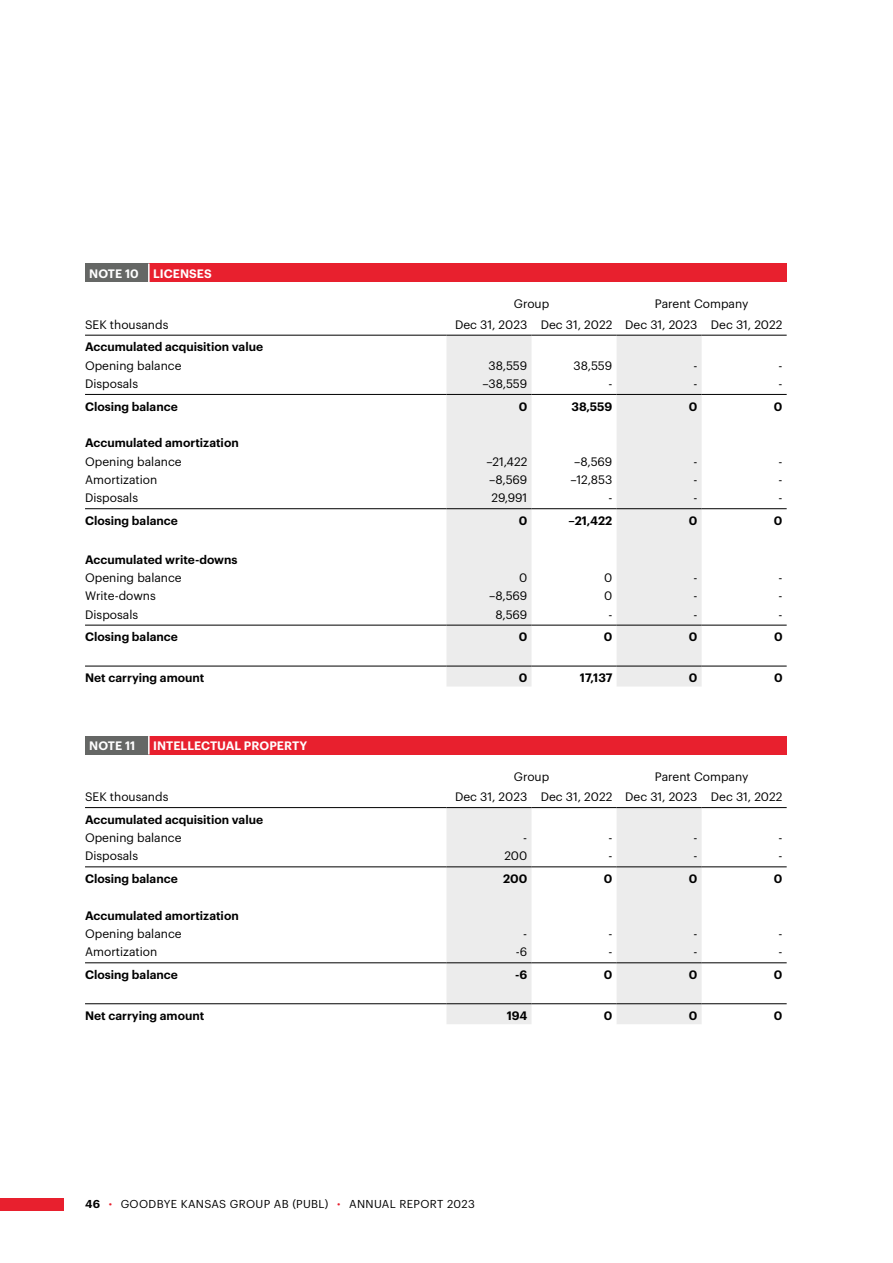
<style>
.page{position:relative;width:893px;height:1263px;background:#fff}
.page>*{position:absolute;margin:0;border:0;box-sizing:border-box;transform-origin:0 0}
.t1{font:12px "Graphik";color:#000}
.t2{font:600 12px "Graphik";color:#000}
.t3{font:600 12px "Graphik";letter-spacing:.005em;color:#fff}
.t4{font:11.25px "Graphik";letter-spacing:.03em;color:#000}
.s1{font-weight:600}
.s2{font-weight:700;color:#e8202e}
</style>
<div class="page">
<div style="left:0;top:1198px;width:64px;height:13px;background:#e8202e"></div>
<div style="left:85px;top:264px;width:64px;height:18px;background:#656765"></div>
<div style="left:149px;top:264px;width:638px;height:18px;background:#e8202e"></div>
<svg style="left:148px;top:264px;width:2px;height:18px"></svg>
<svg style="left:446px;top:336px;width:256px;height:350px;fill:#ececec"></svg>
<hr style="left:85px;top:335px;width:361px;height:1px;background:#000">
<hr style="left:446px;top:335px;width:85px;height:1px;background:#000">
<hr style="left:531px;top:335px;width:86px;height:1px;background:#000">
<hr style="left:617px;top:335px;width:85px;height:1px;background:#000">
<hr style="left:702px;top:335px;width:85px;height:1px;background:#000">
<hr style="left:85px;top:394px;width:361px;height:1px;background:#000">
<hr style="left:446px;top:394px;width:85px;height:1px;background:#000">
<hr style="left:531px;top:394px;width:86px;height:1px;background:#000">
<hr style="left:617px;top:394px;width:85px;height:1px;background:#000">
<hr style="left:702px;top:394px;width:85px;height:1px;background:#000">
<hr style="left:85px;top:508px;width:361px;height:1px;background:#000">
<hr style="left:85px;top:625px;width:361px;height:1px;background:#000">
<hr style="left:85px;top:666px;width:361px;height:1px;background:#000">
<hr style="left:446px;top:508px;width:85px;height:1px;background:#000">
<hr style="left:531px;top:508px;width:86px;height:1px;background:#000">
<hr style="left:617px;top:508px;width:85px;height:1px;background:#000">
<hr style="left:702px;top:508px;width:85px;height:1px;background:#000">
<hr style="left:446px;top:625px;width:85px;height:1px;background:#000">
<hr style="left:531px;top:625px;width:86px;height:1px;background:#000">
<hr style="left:617px;top:625px;width:85px;height:1px;background:#000">
<hr style="left:702px;top:625px;width:85px;height:1px;background:#000">
<hr style="left:446px;top:666px;width:85px;height:1px;background:#000">
<hr style="left:531px;top:666px;width:86px;height:1px;background:#000">
<hr style="left:617px;top:666px;width:85px;height:1px;background:#000">
<hr style="left:702px;top:666px;width:85px;height:1px;background:#000">
<div style="left:85px;top:736px;width:64px;height:18px;background:#656765"></div>
<div style="left:149px;top:736px;width:638px;height:18px;background:#e8202e"></div>
<svg style="left:148px;top:736px;width:2px;height:18px"></svg>
<svg style="left:446px;top:808px;width:256px;height:216px;fill:#ececec"></svg>
<hr style="left:85px;top:807px;width:361px;height:1px;background:#000">
<hr style="left:446px;top:807px;width:85px;height:1px;background:#000">
<hr style="left:531px;top:807px;width:86px;height:1px;background:#000">
<hr style="left:617px;top:807px;width:85px;height:1px;background:#000">
<hr style="left:702px;top:807px;width:85px;height:1px;background:#000">
<hr style="left:85px;top:866px;width:361px;height:1px;background:#000">
<hr style="left:446px;top:866px;width:85px;height:1px;background:#000">
<hr style="left:531px;top:866px;width:86px;height:1px;background:#000">
<hr style="left:617px;top:866px;width:85px;height:1px;background:#000">
<hr style="left:702px;top:866px;width:85px;height:1px;background:#000">
<hr style="left:85px;top:962px;width:361px;height:1px;background:#000">
<hr style="left:85px;top:1003px;width:361px;height:1px;background:#000">
<hr style="left:446px;top:962px;width:85px;height:1px;background:#000">
<hr style="left:531px;top:962px;width:86px;height:1px;background:#000">
<hr style="left:617px;top:962px;width:85px;height:1px;background:#000">
<hr style="left:702px;top:962px;width:85px;height:1px;background:#000">
<hr style="left:446px;top:1003px;width:85px;height:1px;background:#000">
<hr style="left:531px;top:1003px;width:86px;height:1px;background:#000">
<hr style="left:617px;top:1003px;width:85px;height:1px;background:#000">
<hr style="left:702px;top:1003px;width:85px;height:1px;background:#000">
<p class="t3" style="left:89px;top:264px;width:124px">NOTE 10 LICENSES</p>
<p class="t1" style="left:514px;top:295px;width:37px">Group</p>
<p class="t1" style="left:655px;top:295px;width:95px">Parent Company</p>
<p class="t1" style="left:85px;top:315px;width:85px">SEK thousands</p>
<p class="t1" style="left:455px;top:315px;width:329px">Dec 31, 2023 Dec 31, 2022 Dec 31, 2023 Dec 31, 2022</p>
<p class="t2" style="left:85px;top:338px;width:180px">Accumulated acquisition value</p>
<p class="t1" style="left:85px;top:356px;width:98px">Opening balance</p>
<p class="t1" style="left:489px;top:356px;width:40px">38,559</p>
<p class="t1" style="left:574px;top:356px;width:40px">38,559</p>
<p class="t1" style="left:693px;top:356px;width:6px">-</p>
<p class="t1" style="left:778px;top:356px;width:6px">-</p>
<p class="t1" style="left:85px;top:375px;width:55px">Disposals</p>
<p class="t1" style="left:482px;top:375px;width:46px">–38,559</p>
<p class="t1" style="left:608px;top:375px;width:6px">-</p>
<p class="t1" style="left:693px;top:375px;width:6px">-</p>
<p class="t1" style="left:778px;top:375px;width:6px">-</p>
<p class="t2" style="left:85px;top:397px;width:94px">Closing balance</p>
<p class="t2" style="left:519px;top:397px;width:10px">0</p>
<p class="t2" style="left:571px;top:397px;width:42px">38,559</p>
<p class="t2" style="left:689px;top:397px;width:10px">0</p>
<p class="t2" style="left:774px;top:397px;width:10px">0</p>
<p class="t2" style="left:85px;top:434px;width:155px">Accumulated amortization</p>
<p class="t1" style="left:85px;top:452px;width:98px">Opening balance</p>
<p class="t1" style="left:486px;top:452px;width:42px">–21,422</p>
<p class="t1" style="left:574px;top:452px;width:40px">–8,569</p>
<p class="t1" style="left:693px;top:452px;width:6px">-</p>
<p class="t1" style="left:778px;top:452px;width:6px">-</p>
<p class="t1" style="left:85px;top:471px;width:74px">Amortization</p>
<p class="t1" style="left:489px;top:471px;width:40px">–8,569</p>
<p class="t1" style="left:570px;top:471px;width:44px">–12,853</p>
<p class="t1" style="left:693px;top:471px;width:6px">-</p>
<p class="t1" style="left:778px;top:471px;width:6px">-</p>
<p class="t1" style="left:85px;top:489px;width:55px">Disposals</p>
<p class="t1" style="left:491px;top:489px;width:37px">29,991</p>
<p class="t1" style="left:608px;top:489px;width:6px">-</p>
<p class="t1" style="left:693px;top:489px;width:6px">-</p>
<p class="t1" style="left:778px;top:489px;width:6px">-</p>
<p class="t2" style="left:85px;top:511px;width:94px">Closing balance</p>
<p class="t2" style="left:519px;top:511px;width:10px">0</p>
<p class="t2" style="left:569px;top:511px;width:45px">–21,422</p>
<p class="t2" style="left:689px;top:511px;width:10px">0</p>
<p class="t2" style="left:774px;top:511px;width:10px">0</p>
<p class="t2" style="left:85px;top:550px;width:154px">Accumulated write-downs</p>
<p class="t1" style="left:85px;top:569px;width:98px">Opening balance</p>
<p class="t1" style="left:519px;top:569px;width:10px">0</p>
<p class="t1" style="left:604px;top:569px;width:10px">0</p>
<p class="t1" style="left:693px;top:569px;width:6px">-</p>
<p class="t1" style="left:778px;top:569px;width:6px">-</p>
<p class="t1" style="left:85px;top:587px;width:72px">Write-downs</p>
<p class="t1" style="left:489px;top:587px;width:40px">–8,569</p>
<p class="t1" style="left:604px;top:587px;width:10px">0</p>
<p class="t1" style="left:693px;top:587px;width:6px">-</p>
<p class="t1" style="left:778px;top:587px;width:6px">-</p>
<p class="t1" style="left:85px;top:605px;width:55px">Disposals</p>
<p class="t1" style="left:496px;top:605px;width:33px">8,569</p>
<p class="t1" style="left:608px;top:605px;width:6px">-</p>
<p class="t1" style="left:693px;top:605px;width:6px">-</p>
<p class="t1" style="left:778px;top:605px;width:6px">-</p>
<p class="t2" style="left:85px;top:628px;width:94px">Closing balance</p>
<p class="t2" style="left:519px;top:628px;width:10px">0</p>
<p class="t2" style="left:604px;top:628px;width:10px">0</p>
<p class="t2" style="left:689px;top:628px;width:10px">0</p>
<p class="t2" style="left:774px;top:628px;width:10px">0</p>
<p class="t2" style="left:85px;top:669px;width:121px">Net carrying amount</p>
<p class="t2" style="left:519px;top:669px;width:10px">0</p>
<p class="t2" style="left:580px;top:669px;width:34px">17,137</p>
<p class="t2" style="left:689px;top:669px;width:10px">0</p>
<p class="t2" style="left:774px;top:669px;width:10px">0</p>
<p class="t3" style="left:89px;top:737px;width:48px">NOTE 11</p>
<p class="t3" style="left:153px;top:737px;width:156px">INTELLECTUAL PROPERTY</p>
<p class="t1" style="left:514px;top:767px;width:37px">Group</p>
<p class="t1" style="left:655px;top:767px;width:95px">Parent Company</p>
<p class="t1" style="left:85px;top:788px;width:85px">SEK thousands</p>
<p class="t1" style="left:455px;top:788px;width:329px">Dec 31, 2023 Dec 31, 2022 Dec 31, 2023 Dec 31, 2022</p>
<p class="t2" style="left:85px;top:810px;width:180px">Accumulated acquisition value</p>
<p class="t1" style="left:85px;top:829px;width:98px">Opening balance</p>
<p class="t1" style="left:523px;top:829px;width:6px">-</p>
<p class="t1" style="left:608px;top:829px;width:6px">-</p>
<p class="t1" style="left:693px;top:829px;width:6px">-</p>
<p class="t1" style="left:778px;top:829px;width:6px">-</p>
<p class="t1" style="left:85px;top:847px;width:55px">Disposals</p>
<p class="t1" style="left:504px;top:847px;width:24px">200</p>
<p class="t1" style="left:608px;top:847px;width:6px">-</p>
<p class="t1" style="left:693px;top:847px;width:6px">-</p>
<p class="t1" style="left:778px;top:847px;width:6px">-</p>
<p class="t2" style="left:85px;top:869px;width:94px">Closing balance</p>
<p class="t2" style="left:503px;top:869px;width:26px">200</p>
<p class="t2" style="left:604px;top:869px;width:10px">0</p>
<p class="t2" style="left:689px;top:869px;width:10px">0</p>
<p class="t2" style="left:774px;top:869px;width:10px">0</p>
<p class="t2" style="left:85px;top:906px;width:155px">Accumulated amortization</p>
<p class="t1" style="left:85px;top:925px;width:98px">Opening balance</p>
<p class="t1" style="left:523px;top:925px;width:6px">-</p>
<p class="t1" style="left:608px;top:925px;width:6px">-</p>
<p class="t1" style="left:693px;top:925px;width:6px">-</p>
<p class="t1" style="left:778px;top:925px;width:6px">-</p>
<p class="t1" style="left:85px;top:943px;width:74px">Amortization</p>
<p class="t1" style="left:516px;top:943px;width:13px">-6</p>
<p class="t1" style="left:608px;top:943px;width:6px">-</p>
<p class="t1" style="left:693px;top:943px;width:6px">-</p>
<p class="t1" style="left:778px;top:943px;width:6px">-</p>
<p class="t2" style="left:85px;top:965px;width:94px">Closing balance</p>
<p class="t2" style="left:515px;top:965px;width:14px">-6</p>
<p class="t2" style="left:604px;top:965px;width:10px">0</p>
<p class="t2" style="left:689px;top:965px;width:10px">0</p>
<p class="t2" style="left:774px;top:965px;width:10px">0</p>
<p class="t2" style="left:85px;top:1006px;width:121px">Net carrying amount</p>
<p class="t2" style="left:507px;top:1006px;width:22px">194</p>
<p class="t2" style="left:604px;top:1006px;width:10px">0</p>
<p class="t2" style="left:689px;top:1006px;width:10px">0</p>
<p class="t2" style="left:774px;top:1006px;width:10px">0</p>
<p class="t4" style="left:85px;top:1196px;width:391px"><span class="s1">46</span> <span class="s2">·</span> GOODBYE KANSAS GROUP AB (PUBL) <span class="s2">·</span> ANNUAL REPORT 2023</p>
</div>
